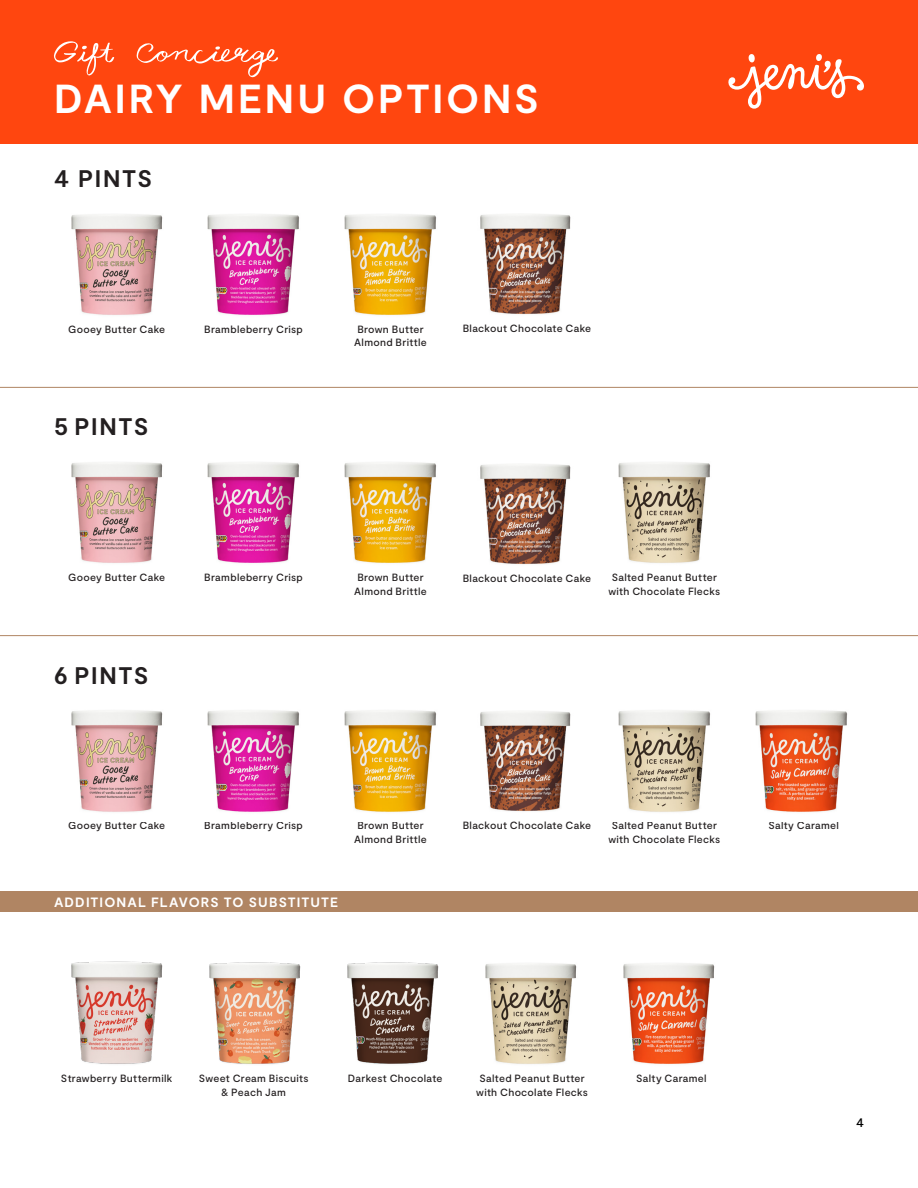
<style>
.page{position:relative;width:918px;height:1188px;background:#fff}
.page>*{position:absolute;margin:0;border:0;box-sizing:border-box;transform-origin:0 0}
.t1{font:700 40.5px "Moderat";letter-spacing:.07em;color:#fff}
.t2{font:700 24px "Moderat";letter-spacing:.055em;color:#231f20}
.t3{font:700 13.5px "Moderat";letter-spacing:.08em;color:#fff}
.t4{font:500 13.5px "Moderat";color:#000}
.t5{font:500 10.5px/13.5px "Moderat";letter-spacing:.03em;color:#231f20}
</style>
<div class="page">
<div style="left:0;top:0;width:918px;height:144px;background:#ff460f"></div>
<svg style="left:728px;top:54px;width:136px;height:55px"></svg>
<hr style="left:0;top:387px;width:918px;height:1px;background:#b08563">
<hr style="left:0;top:635px;width:918px;height:1px;background:#b08563">
<div style="left:0;top:891px;width:918px;height:21px;background:#b08563"></div>
<svg style="left:54px;top:41px;width:60px;height:35px"></svg>
<svg style="left:137px;top:43px;width:141px;height:34px"></svg>
<img style="left:71px;top:710px;width:92px;height:102px">
<img style="left:207px;top:710px;width:92px;height:102px">
<img style="left:618px;top:710px;width:92px;height:102px">
<img style="left:344px;top:710px;width:92px;height:102px">
<img style="left:755px;top:710px;width:92px;height:102px">
<img style="left:480px;top:711px;width:91px;height:101px">
<img style="left:71px;top:214px;width:92px;height:101px">
<img style="left:207px;top:214px;width:92px;height:101px">
<img style="left:344px;top:214px;width:92px;height:101px">
<img style="left:480px;top:214px;width:91px;height:101px">
<img style="left:71px;top:462px;width:92px;height:101px">
<img style="left:207px;top:462px;width:92px;height:101px">
<img style="left:618px;top:462px;width:92px;height:101px">
<img style="left:344px;top:462px;width:92px;height:101px">
<img style="left:480px;top:464px;width:91px;height:101px">
<img style="left:347px;top:962px;width:92px;height:102px">
<img style="left:71px;top:961px;width:92px;height:103px">
<img style="left:485px;top:963px;width:92px;height:101px">
<img style="left:209px;top:962px;width:92px;height:102px">
<img style="left:623px;top:963px;width:92px;height:101px">
<p class="t1" style="left:54px;top:75px;width:486px">DAIRY MENU OPTIONS</p>
<p class="t2" style="left:54px;top:165px;width:100px">4 PINTS</p>
<p class="t5" style="left:68px;top:323px;width:98px">Gooey Butter Cake</p>
<p class="t5" style="left:354px;top:323px;width:74px">Brown Butter<br>Almond Brittle</p>
<p class="t5" style="left:204px;top:323px;width:100px">Brambleberry Crisp</p>
<p class="t2" style="left:54px;top:413px;width:96px">5 PINTS</p>
<p class="t5" style="left:463px;top:322px;width:130px">Blackout Chocolate Cake</p>
<p class="t5" style="left:68px;top:571px;width:98px">Gooey Butter Cake</p>
<p class="t5" style="left:354px;top:571px;width:74px">Brown Butter<br>Almond Brittle</p>
<p class="t5" style="left:204px;top:571px;width:100px">Brambleberry Crisp</p>
<p class="t5" style="left:609px;top:571px;width:113px;text-align:center">Salted Peanut Butter with Chocolate Flecks</p>
<p class="t5" style="left:463px;top:572px;width:130px">Blackout Chocolate Cake</p>
<p class="t2" style="left:54px;top:661px;width:96px">6 PINTS</p>
<p class="t5" style="left:463px;top:819px;width:130px">Blackout Chocolate Cake</p>
<p class="t5" style="left:68px;top:819px;width:98px">Gooey Butter Cake</p>
<p class="t5" style="left:354px;top:819px;width:74px">Brown Butter<br>Almond Brittle</p>
<p class="t5" style="left:204px;top:819px;width:100px">Brambleberry Crisp</p>
<p class="t5" style="left:609px;top:819px;width:113px;text-align:center">Salted Peanut Butter with Chocolate Flecks</p>
<p class="t5" style="left:768px;top:819px;width:72px">Salty Caramel</p>
<p class="t3" style="left:54px;top:894px;width:286px">ADDITIONAL FLAVORS TO SUBSTITUTE</p>
<p class="t5" style="left:199px;top:1072px;width:111px">Sweet Cream Biscuits</p>
<p class="t5" style="left:636px;top:1072px;width:72px">Salty Caramel</p>
<p class="t5" style="left:221px;top:1086px;width:66px">&amp; Peach Jam</p>
<p class="t5" style="left:61px;top:1072px;width:113px">Strawberry Buttermilk</p>
<p class="t5" style="left:348px;top:1072px;width:96px">Darkest Chocolate</p>
<p class="t5" style="left:476px;top:1072px;width:113px;text-align:center">Salted Peanut Butter with Chocolate Flecks</p>
<p class="t4" style="left:856px;top:1115px;width:9px">4</p>
</div>
